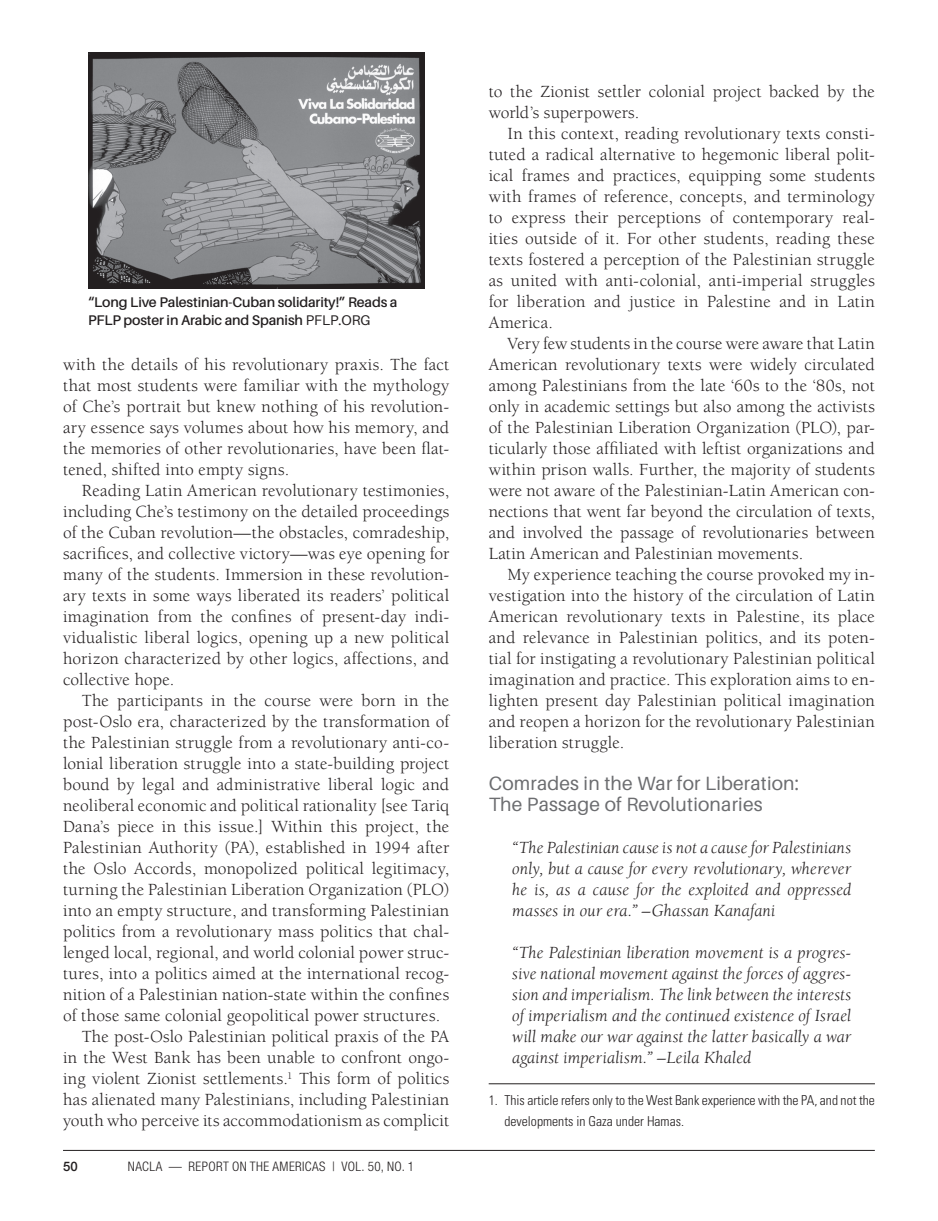
<style>
.page{position:relative;width:938px;height:1221px;background:#fff}
.page>*{position:absolute;margin:0;border:0;box-sizing:border-box;transform-origin:0 0}
.t1{font:19.25px/21px "Aileron";letter-spacing:.01em;color:#6c6d70}
.t2{font:17.5px/21px "Berkeley";letter-spacing:.01em;color:#231f20;text-align:justify}
.t3{font:italic 17.5px/21px "Berkeley";letter-spacing:.005em;color:#231f20;text-align:justify}
.t4{font:600 14px/18.4px "Aileron";letter-spacing:-.01em;color:#231f20}
.t5{font:300 condensed 13.65px/21px "Univers LT Std";color:#231f20}
.t6{font:300 condensed 13.12px "Helvetica Neue LT Std";letter-spacing:.03em;color:#231f20}
.t7{font:500 13.12px "Helvetica Neue LT Std";color:#231f20}
.s1{font-weight:400}
.s2{font-weight:300;font-stretch:condensed}
</style>
<div class="page">
<img style="left:88px;top:52px;width:336px;height:236px">
<hr style="left:488px;top:1083px;width:387px;height:1px;background:#231f20">
<hr style="left:63px;top:1149px;width:811px;height:1px;background:#231f20">
<p class="t4" style="left:88px;top:293px;width:311px">“Long Live Palestinian-Cuban solidarity!” Reads a<br>PFLP poster in Arabic and Spanish <span class="s1">PFLP.ORG</span></p>
<p class="t2" style="left:63px;top:354px;width:388px">with the details of his revolutionary praxis. The fact that most students were familiar with the mythology of Che’s portrait but knew nothing of his revolution&shy;ary essence says volumes about how his memory, and the memories of other revolutionaries, have been flat&shy;tened, shifted into empty signs.</p>
<p class="t2" style="left:63px;top:480px;width:388px;text-indent:19px">Reading Latin American revolutionary testimonies, including Che’s testimony on the detailed proceedings of the Cuban revolution—the obstacles, comradeship, sacrifices, and collective victory—was eye opening for many of the students. Immersion in these revolution&shy;ary texts in some ways liberated its readers’ political imagination from the confines of present-day indi&shy;vidualistic liberal logics, opening up a new political horizon characterized by other logics, affections, and collective hope.</p>
<p class="t2" style="left:82px;top:690px;width:369px">The participants in the course were born in the</p>
<p class="t2" style="left:63px;top:711px;width:388px">post-Oslo era, characterized by the transformation of</p>
<p class="t2" style="left:63px;top:732px;width:388px">the Palestinian struggle from a revolutionary anti-co-</p>
<p class="t2" style="left:63px;top:753px;width:388px">lonial liberation struggle into a state-building project</p>
<p class="t2" style="left:63px;top:774px;width:388px">bound by legal and administrative liberal logic and</p>
<p class="t2" style="left:63px;top:795px;width:388px">neoliberal economic and political rationality [see Tariq</p>
<p class="t2" style="left:63px;top:816px;width:388px">Dana’s piece in this issue.] Within this project, the</p>
<p class="t2" style="left:63px;top:837px;width:388px">Palestinian Authority (PA), established in 1994 after</p>
<p class="t2" style="left:63px;top:858px;width:388px">the Oslo Accords, monopolized political legitimacy,</p>
<p class="t2" style="left:63px;top:879px;width:388px">turning the Palestinian Liberation Organization (PLO)</p>
<p class="t2" style="left:63px;top:900px;width:388px">into an empty structure, and transforming Palestinian</p>
<p class="t2" style="left:63px;top:921px;width:388px">politics from a revolutionary mass politics that chal-</p>
<p class="t2" style="left:63px;top:942px;width:388px">lenged local, regional, and world colonial power struc-</p>
<p class="t2" style="left:63px;top:963px;width:388px">tures, into a politics aimed at the international recog-</p>
<p class="t2" style="left:63px;top:984px;width:388px">nition of a Palestinian nation-state within the confines</p>
<p class="t2" style="left:63px;top:1005px;width:379px">of those same colonial geopolitical power structures.</p>
<p class="t2" style="left:82px;top:1026px;width:369px">The post-Oslo Palestinian political praxis of the PA</p>
<p class="t2" style="left:63px;top:1047px;width:388px">in the West Bank has been unable to confront ongo-</p>
<p class="t2" style="left:63px;top:1068px;width:388px">ing violent Zionist settlements.<sup>1</sup> This form of politics</p>
<p class="t2" style="left:63px;top:1089px;width:388px">has alienated many Palestinians, including Palestinian</p>
<p class="t2" style="left:63px;top:1110px;width:388px">youth who perceive its accommodationism as complicit</p>
<p class="t7" style="left:63px;top:1158px;width:44px">50 <span class="s2">N</span></p>
<p class="t6" style="left:135px;top:1158px;width:280px">ACLA — REPORT ON THE AMERICAS | VOL. 50, NO. 1</p>
<p class="t2" style="left:488px;top:81px;width:388px">to the Zionist settler colonial project backed by the world’s superpowers.</p>
<p class="t2" style="left:488px;top:123px;width:388px;text-indent:19px">In this context, reading revolutionary texts consti&shy;tuted a radical alternative to hegemonic liberal polit&shy;ical frames and practices, equipping some students with frames of reference, concepts, and terminology to express their perceptions of contemporary real&shy;ities outside of it. For other students, reading these texts fostered a perception of the Palestinian struggle as united with anti-colonial, anti-imperial struggles for liberation and justice in Palestine and in Latin America.</p>
<p class="t2" style="left:488px;top:333px;width:388px;text-indent:19px">Very few students in the course were aware that Latin American revolutionary texts were widely circulated among Palestinians from the late ‘60s to the ‘80s, not only in academic settings but also among the activists of the Palestinian Liberation Organization (PLO), par&shy;ticularly those affiliated with leftist organizations and within prison walls. Further, the majority of students were not aware of the Palestinian-Latin American con&shy;nections that went far beyond the circulation of texts, and involved the passage of revolutionaries between Latin American and Palestinian movements.</p>
<p class="t2" style="left:488px;top:564px;width:388px;text-indent:19px">My experience teaching the course provoked my in&shy;vestigation into the history of the circulation of Latin American revolutionary texts in Palestine, its place and relevance in Palestinian politics, and its poten&shy;tial for instigating a revolutionary Palestinian political imagination and practice. This exploration aims to en&shy;lighten present day Palestinian political imagination and reopen a horizon for the revolutionary Palestinian liberation struggle.</p>
<p class="t1" style="left:488px;top:773px;width:312px">Comrades in the War for Liberation:<br>The Passage of Revolutionaries</p>
<p class="t3" style="left:512px;top:837px;width:340px">“The Palestinian cause is not a cause for Palestinians only, but a cause for every revolutionary, wherever he is, as a cause for the exploited and oppressed masses in our era.” –Ghassan Kanafani</p>
<p class="t3" style="left:512px;top:942px;width:340px">“The Palestinian liberation movement is a progres&shy;sive national movement against the forces of aggres&shy;sion and imperialism. The link between the interests of imperialism and the continued existence of Israel will make our war against the latter basically a war against imperialism.” –Leila Khaled</p>
<p class="t5" style="left:504px;top:1089px;width:372px;text-indent:-16px">1. This article refers only to the West Bank experience with the PA, and not the developments in Gaza under Hamas.</p>
</div>
